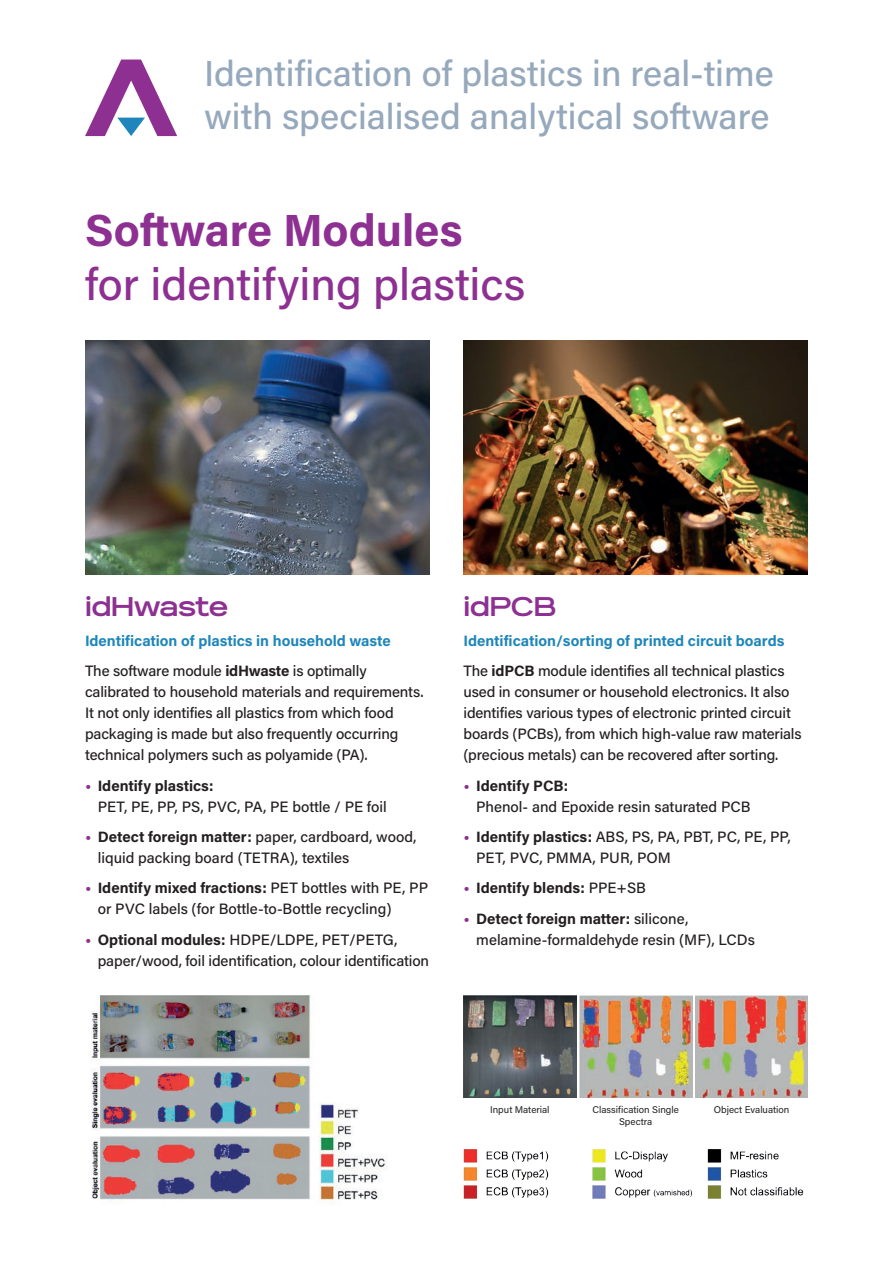
<style>
.page{position:relative;width:893px;height:1263px;background:#fff}
.page>*{position:absolute;margin:0;border:0;box-sizing:border-box;transform-origin:0 0}
.t1{font:500 45px "Acumin Pro";color:#8d3092}
.t2{font:700 45px "Acumin Pro";color:#8d3092}
.t3{font:500 36px/43.5px "Acumin Pro";color:#96a9bc}
.t4{font:700 27px "Reservation Wide";color:#8d3092}
.t5{font:500 15px/21px "Acumin Pro";letter-spacing:-.01em;color:#231f20}
.t6{font:700 15px/30.3px "Acumin Pro";color:#1e86ba}
.t7{font:700 15px "Acumin Pro";color:#231f20}
.t8{font:9.75px/12px "Acumin Pro";color:#231f20;text-align:center}
.s1{font-weight:500;color:#231f20}
.s2{color:#231f20}
.s3{font-family:"Reservation Wide";font-weight:700;color:#8d3092}
.s4{font-weight:700}
.s5{font-family:"Reservation Wide";color:#8d3092}
.s6{font-weight:500}
</style>
<div class="page">
<svg style="left:85px;top:60px;width:92px;height:76px"></svg>
<img style="left:85px;top:340px;width:344px;height:234px">
<img style="left:91px;top:995px;width:296px;height:206px">
<img style="left:463px;top:340px;width:345px;height:234px">
<img style="left:463px;top:995px;width:113px;height:102px">
<img style="left:579px;top:995px;width:113px;height:102px">
<img style="left:695px;top:995px;width:113px;height:102px">
<img style="left:463px;top:1149px;width:341px;height:50px">
<h2 class="t3" style="left:204px;top:50px;width:571px">Identification of plastics in real-time with specialised analytical software</h2>
<h1 class="t2" style="left:85px;top:198px;width:379px">Software Modules</h1>
<h1 class="t1" style="left:85px;top:253px;width:442px">for identifying plastics</h1>
<h3 class="t4" style="left:85px;top:591px;width:145px">idHwaste</h3>
<p class="t6" style="left:85px;top:625px;width:307px">Identification of plastics in household waste<br><span class="s1">The software module</span> <span class="s2">idHwaste</span> <span class="s1">is optimally</span></p>
<p class="t5" style="left:85px;top:681px;width:340px">calibrated to household materials and requirements.<br>It not only identifies all plastics from which food packaging is made but also frequently occurring technical polymers such as polyamide (PA).</p>
<p class="t5" style="left:98px;top:774px;width:291px;text-indent:-13px"><span class="s3">•</span> <span class="s4">Identify plastics:<br></span>PET, PE, PP, PS, PVC, PA, PE bottle / PE foil</p>
<p class="t5" style="left:98px;top:826px;width:320px;text-indent:-13px"><span class="s3">•</span> <span class="s4">Detect foreign matter:</span> paper, cardboard, wood, liquid packing board (TETRA), textiles</p>
<p class="t5" style="left:98px;top:877px;width:332px;text-indent:-13px"><span class="s3">•</span> <span class="s4">Identify mixed fractions:</span> PET bottles with PE, PP or PVC labels (for Bottle-to-Bottle recycling)</p>
<p class="t5" style="left:98px;top:928px;width:333px;text-indent:-13px"><span class="s3">•</span> <span class="s4">Optional modules:</span> HDPE/LDPE, PET/PETG, paper/wood, foil identification, colour identification</p>
<h3 class="t4" style="left:463px;top:591px;width:94px">idPCB</h3>
<p class="t6" style="left:463px;top:625px;width:323px">Identification/sorting of printed circuit boards<br><span class="s1">The</span> <span class="s2">idPCB</span> <span class="s1">module identifies all technical plastics</span></p>
<p class="t5" style="left:463px;top:681px;width:340px">used in consumer or household electronics. It also identifies various types of electronic printed circuit boards (PCBs), from which high-value raw materials (precious metals) can be recovered after sorting.</p>
<p class="t5" style="left:476px;top:774px;width:276px;text-indent:-13px"><span class="s3">•</span> <span class="s4">Identify PCB:<br></span>Phenol- and Epoxide resin saturated PCB</p>
<p class="t5" style="left:476px;top:826px;width:316px;text-indent:-13px"><span class="s3">•</span> <span class="s4">Identify plastics:</span> ABS, PS, PA, PBT, PC, PE, PP,<br>PET, PVC, PMMA, PUR, POM</p>
<p class="t7" style="left:463px;top:877px;width:184px"><span class="s5">•</span> Identify blends: <span class="s6">PPE+SB</span></p>
<p class="t5" style="left:476px;top:907px;width:280px;text-indent:-13px"><span class="s3">•</span> <span class="s4">Detect foreign matter:</span> silicone, melamine-formaldehyde resin (MF), LCDs</p>
<p class="t8" style="left:490px;top:1103px;width:61px">Input Material</p>
<p class="t8" style="left:593px;top:1103px;width:88px">Classification Single<br>Spectra</p>
<p class="t8" style="left:714px;top:1103px;width:77px">Object Evaluation</p>
</div>
